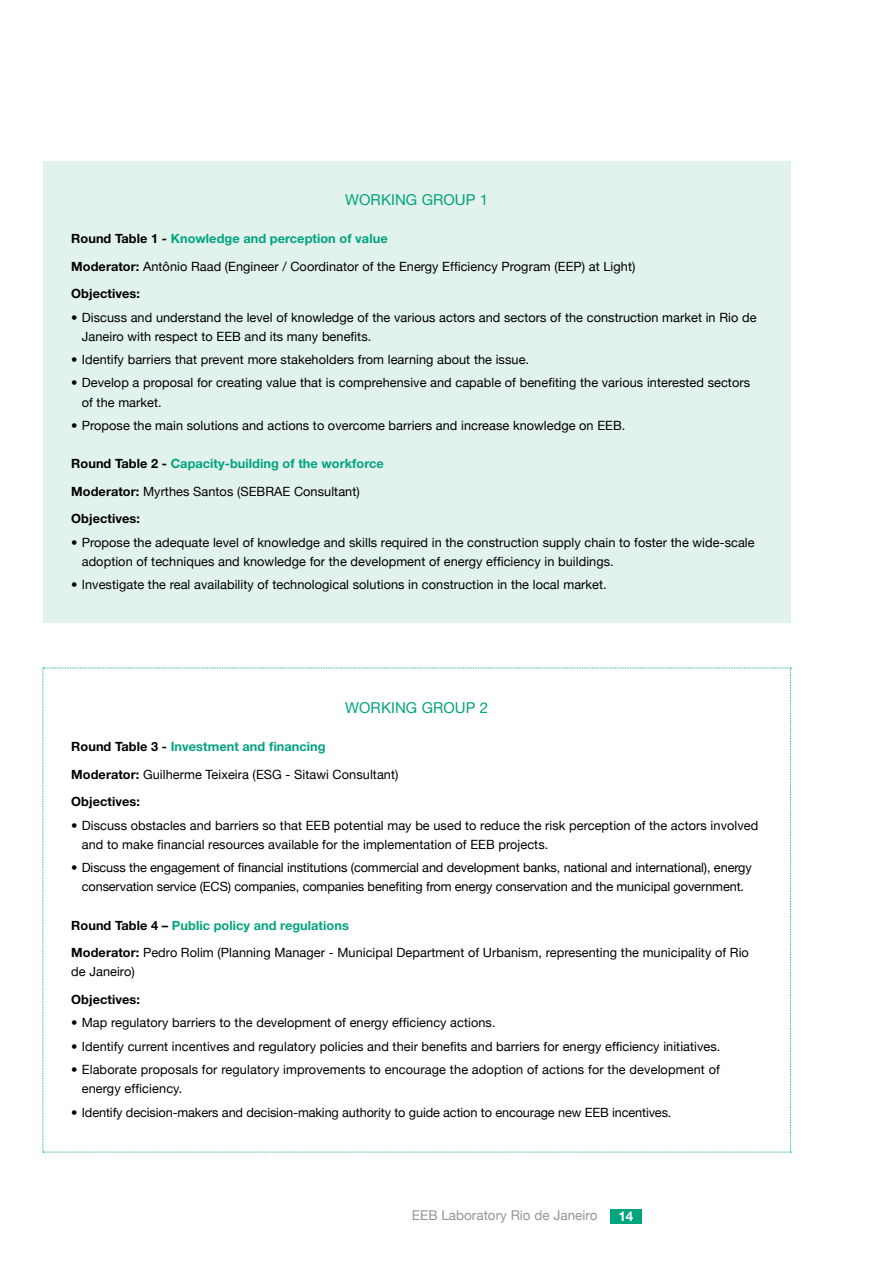
<style>
.page{position:relative;width:893px;height:1263px;background:#fff}
.page>*{position:absolute;margin:0;border:0;box-sizing:border-box;transform-origin:0 0}
.t1{font:15px "Helvetica Neue";letter-spacing:.005em;color:#00a47d}
.t2{font:13.5px "Helvetica Neue";color:#939598}
.t3{font:700 13.5px "Helvetica Neue LT Std";color:#fff}
.t4{font:12.75px/19.2px "Helvetica Neue";letter-spacing:.005em;color:#000}
.t5{font:700 12.75px "Helvetica Neue LT Std";letter-spacing:.005em;color:#00a47d}
.t6{font:700 12.75px "Helvetica Neue LT Std";letter-spacing:.005em;color:#000}
.s1{color:#000}
.s2{font-family:"Helvetica Neue LT Std";font-weight:700}
</style>
<div class="page">
<div style="left:610px;top:1209px;width:32px;height:14px;background:#00a47d"></div>
<div style="left:43px;top:162px;width:747px;height:461px;background:#e2f2ec"></div>
<svg style="left:43px;top:668px;width:748px;height:485px"></svg>
<p class="t1" style="left:345px;top:190px;width:145px">WORKING GROUP 1</p>
<p class="t5" style="left:71px;top:230px;width:318px"><span class="s1">Round Table 1 -</span> Knowledge and perception of value</p>
<p class="t4" style="left:71px;top:256px;width:566px"><span class="s2">Moderator:</span> Antônio Raad (Engineer / Coordinator of the Energy Efficiency Program (EEP) at Light)</p>
<p class="t6" style="left:71px;top:286px;width:70px">Objectives:</p>
<p class="t4" style="left:82px;top:307px;width:676px;text-indent:-11px">• Discuss and understand the level of knowledge of the various actors and sectors of the construction market in Rio de<br>Janeiro with respect to EEB and its many benefits.</p>
<p class="t4" style="left:71px;top:350px;width:459px">• Identify barriers that prevent more stakeholders from learning about the issue.</p>
<p class="t4" style="left:82px;top:373px;width:670px;text-indent:-11px">• Develop a proposal for creating value that is comprehensive and capable of benefiting the various interested sectors of the market.</p>
<p class="t4" style="left:71px;top:416px;width:556px">• Propose the main solutions and actions to overcome barriers and increase knowledge on EEB.</p>
<p class="t5" style="left:71px;top:456px;width:314px"><span class="s1">Round Table 2 -</span> Capacity-building of the workforce</p>
<p class="t4" style="left:71px;top:481px;width:290px"><span class="s2">Moderator:</span> Myrthes Santos (SEBRAE Consultant)</p>
<p class="t6" style="left:71px;top:511px;width:70px">Objectives:</p>
<p class="t4" style="left:82px;top:532px;width:674px;text-indent:-11px">• Propose the adequate level of knowledge and skills required in the construction supply chain to foster the wide-scale adoption of techniques and knowledge for the development of energy efficiency in buildings.</p>
<p class="t4" style="left:71px;top:575px;width:537px">• Investigate the real availability of technological solutions in construction in the local market.</p>
<p class="t1" style="left:345px;top:698px;width:145px">WORKING GROUP 2</p>
<p class="t5" style="left:71px;top:739px;width:256px"><span class="s1">Round Table 3 -</span> Investment and financing</p>
<p class="t4" style="left:71px;top:764px;width:329px"><span class="s2">Moderator:</span> Guilherme Teixeira (ESG - Sitawi Consultant)</p>
<p class="t6" style="left:71px;top:794px;width:70px">Objectives:</p>
<p class="t4" style="left:82px;top:815px;width:678px;text-indent:-11px">• Discuss obstacles and barriers so that EEB potential may be used to reduce the risk perception of the actors involved and to make financial resources available for the implementation of EEB projects.</p>
<p class="t4" style="left:71px;top:858px;width:682px;text-align:center">• Discuss the engagement of financial institutions (commercial and development banks, national and international), energy conservation service (ECS) companies, companies benefiting from energy conservation and the municipal government.</p>
<p class="t5" style="left:71px;top:917px;width:279px"><span class="s1">Round Table 4 –</span> Public policy and regulations</p>
<p class="t4" style="left:71px;top:943px;width:679px"><span class="s2">Moderator:</span> Pedro Rolim (Planning Manager - Municipal Department of Urbanism, representing the municipality of Rio de Janeiro)</p>
<p class="t6" style="left:71px;top:991px;width:70px">Objectives:</p>
<p class="t4" style="left:71px;top:1013px;width:426px">• Map regulatory barriers to the development of energy efficiency actions.</p>
<p class="t4" style="left:71px;top:1036px;width:651px">• Identify current incentives and regulatory policies and their benefits and barriers for energy efficiency initiatives.</p>
<p class="t4" style="left:82px;top:1060px;width:640px;text-indent:-11px">• Elaborate proposals for regulatory improvements to encourage the adoption of actions for the development of energy efficiency.</p>
<p class="t4" style="left:71px;top:1102px;width:602px">• Identify decision-makers and decision-making authority to guide action to encourage new EEB incentives.</p>
<p class="t2" style="left:412px;top:1207px;width:187px">EEB Laboratory Rio de Janeiro</p>
<p class="t3" style="left:618px;top:1208px;width:17px">14</p>
</div>
